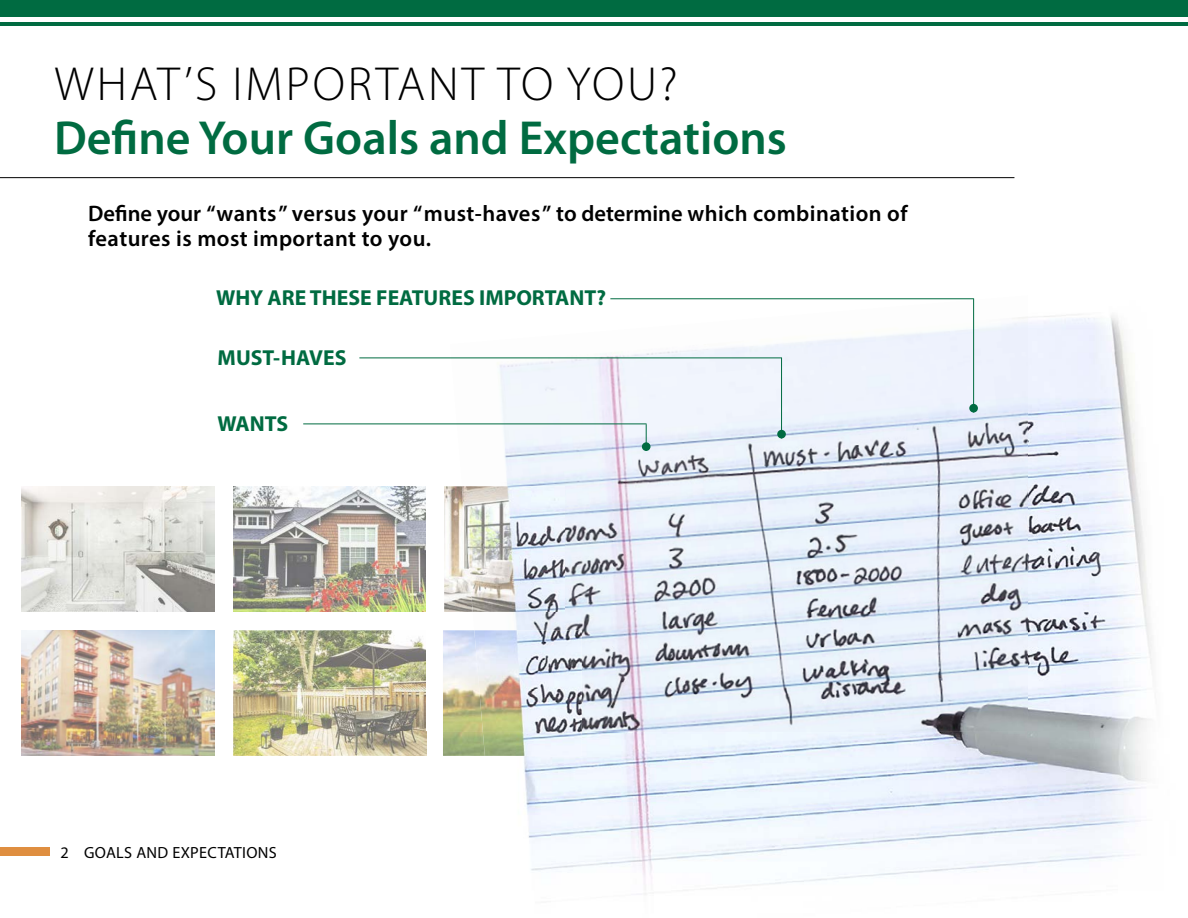
<style>
.page{position:relative;width:1188px;height:918px;background:#fff}
.page>*{position:absolute;margin:0;border:0;box-sizing:border-box;transform-origin:0 0}
.t1{font:600 48px "Myriad Pro";color:#006b41}
.t2{font:300 48px "Myriad Pro";letter-spacing:.06em;color:#000}
.t3{font:600 22.5px/25.5px "Myriad Pro";letter-spacing:.02em;color:#000}
.t4{font:700 21.75px "Myriad Pro";color:#006b41}
.t5{font:16.2px "Myriad Pro";letter-spacing:.02em;color:#000}
</style>
<div class="page">
<img style="left:443px;top:630px;width:7px;height:102px">
<img style="left:444px;top:486px;width:6px;height:126px">
<img style="left:233px;top:630px;width:193px;height:126px">
<img style="left:233px;top:486px;width:193px;height:126px">
<img style="left:22px;top:630px;width:192px;height:126px">
<img style="left:450px;top:298px;width:578px;height:434px">
<img style="left:474px;top:630px;width:108px;height:102px">
<img style="left:462px;top:486px;width:103px;height:126px">
<img style="left:704px;top:25px;width:322px;height:154px">
<hr style="left:303px;top:424px;width:344px;height:1px;background:#006b41">
<svg style="left:646px;top:424px;width:1px;height:18px"></svg>
<div style="left:642px;top:442px;width:9px;height:9px;background:#006b41;border-radius:50%"></div>
<hr style="left:359px;top:358px;width:422px;height:1px;background:#006b41">
<hr style="left:781px;top:358px;width:1px;height:80px;background:#006b41">
<div style="left:777px;top:430px;width:9px;height:8px;background:#006b41;border-radius:50%"></div>
<hr style="left:973px;top:298px;width:1px;height:115px;background:#006b41">
<div style="left:969px;top:404px;width:9px;height:9px;background:#006b41;border-radius:50%"></div>
<hr style="left:610px;top:298px;width:364px;height:1px;background:#006b41">
<img style="left:22px;top:486px;width:192px;height:126px">
<img style="left:1028px;top:314px;width:124px;height:492px">
<img style="left:388px;top:732px;width:38px;height:24px">
<img style="left:524px;top:732px;width:504px;height:139px">
<img style="left:483px;top:732px;width:99px;height:24px">
<img style="left:552px;top:806px;width:589px;height:89px">
<hr style="left:0;top:177px;width:1014px;height:1px;background:#000">
<div style="left:0;top:848px;width:50px;height:8px;background:#df8e40"></div>
<div style="left:0;top:0;width:1188px;height:17px;background:#006b41"></div>
<hr style="left:0;top:22px;width:1188px;height:3px;background:#006b41">
<h1 class="t2" style="left:55px;top:55px;width:625px">WHAT’S IMPORTANT TO YOU?</h1>
<h1 class="t1" style="left:54px;top:107px;width:734px">Define Your Goals and Expectations</h1>
<p class="t3" style="left:88px;top:200px;width:821px">Define your “wants” versus your “must-haves” to determine which combination of features is most important to you.</p>
<p class="t4" style="left:216px;top:284px;width:391px">WHY ARE THESE FEATURES IMPORTANT?</p>
<p class="t4" style="left:218px;top:344px;width:130px">MUST-HAVES</p>
<p class="t4" style="left:217px;top:410px;width:72px">WANTS</p>
<p class="t5" style="left:60px;top:842px;width:10px">2</p>
<p class="t5" style="left:84px;top:843px;width:194px">GOALS AND EXPECTATIONS</p>
</div>
